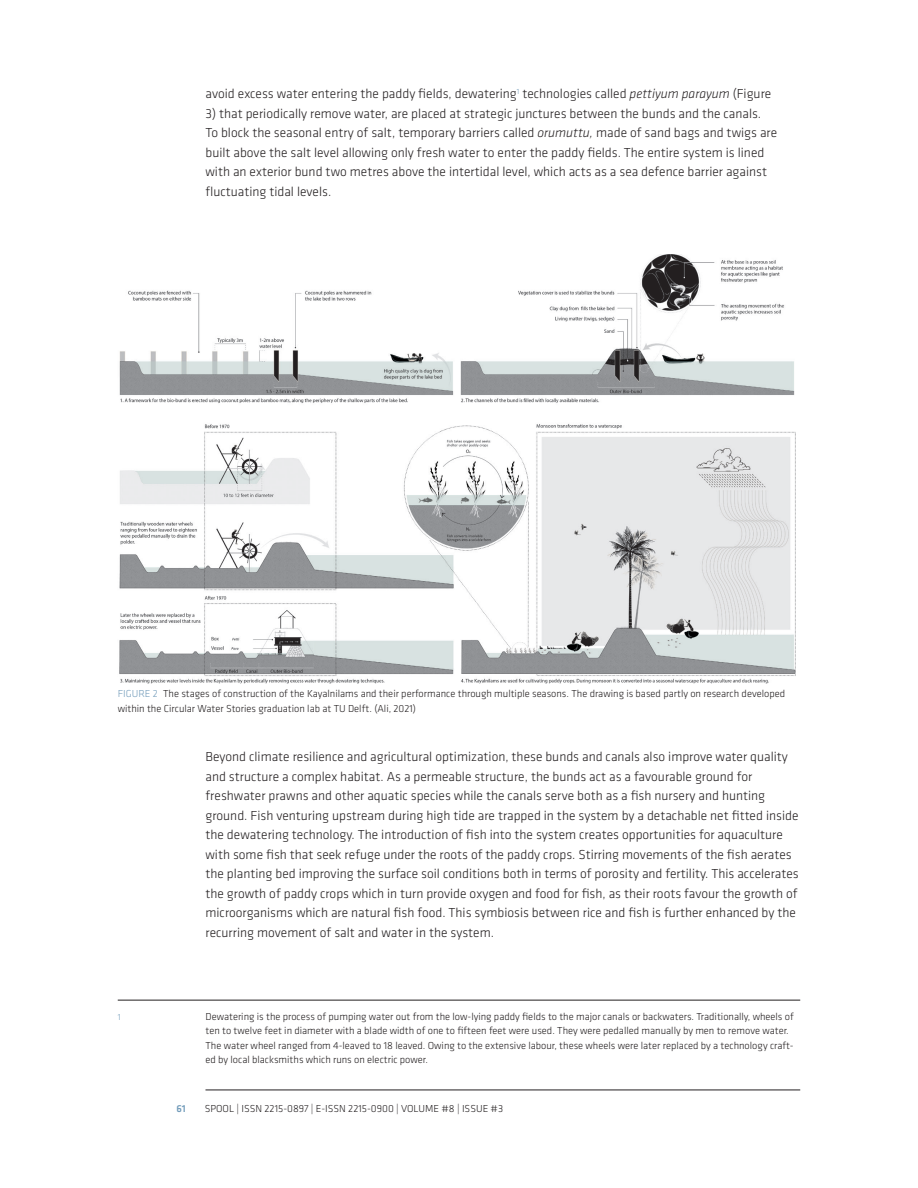
<style>
.page{position:relative;width:918px;height:1188px;background:#fff}
.page>*{position:absolute;margin:0;border:0;box-sizing:border-box;transform-origin:0 0}
.BODY_Normal{font:300 13.5px/19.5px "Klavika Basic";color:#231f20}
.FOOTNOTE_Body{font:300 10.5px/14.7px "Klavika Basic";color:#231f20}
.t1{font:300 10.5px "Klavika Basic";color:#749dbb}
.t2{font:500 10.5px "Klavika Basic";color:#749dbb}
.FOOTNOTE_Body-2{font:300 9px "Klavika Basic";color:#749dbb}
.s1{font-style:italic}
.s2{color:#749dbb}
</style>
<div class="page">
<hr style="left:206px;top:1090px;width:594px;height:1px;background:#231f20">
<img style="left:119px;top:254px;width:677px;height:429px">
<hr style="left:118px;top:1000px;width:682px;height:1px;background:#231f20">
<p class="BODY_Normal" style="left:206px;top:84px;width:567px">avoid excess water entering the paddy fields, dewatering<sup>1</sup> technologies called <span class="s1">pettiyum parayum</span> (Figure</p>
<p class="BODY_Normal" style="left:206px;top:103px;width:573px">3) that periodically remove water, are placed at strategic junctures between the bunds and the canals.<br>To block the seasonal entry of salt, temporary barriers called <span class="s1">orumuttu,</span> made of sand bags and twigs are built above the salt level allowing only fresh water to enter the paddy fields. The entire system is lined with an exterior bund two metres above the intertidal level, which acts as a sea defence barrier against fluctuating tidal levels.</p>
<p class="FOOTNOTE_Body" style="left:118px;top:686px;width:669px;text-indent:35px"><span class="s2">2</span> The stages of construction of the Kayalnilams and their performance through multiple seasons. The drawing is based partly on research developed within the Circular Water Stories graduation lab at TU Delft. (Ali, 2021)</p>
<p class="BODY_Normal" style="left:206px;top:747px;width:595px">Beyond climate resilience and agricultural optimization, these bunds and canals also improve water quality and structure a complex habitat. As a permeable structure, the bunds act as a favourable ground for freshwater prawns and other aquatic species while the canals serve both as a fish nursery and hunting ground. Fish venturing upstream during high tide are trapped in the system by a detachable net fitted inside the dewatering technology. The introduction of fish into the system creates opportunities for aquaculture with some fish that seek refuge under the roots of the paddy crops. Stirring movements of the fish aerates the planting bed improving the surface soil conditions both in terms of porosity and fertility. This accelerates the growth of paddy crops which in turn provide oxygen and food for fish, as their roots favour the growth of microorganisms which are natural fish food. This symbiosis between rice and fish is further enhanced by the recurring movement of salt and water in the system.</p>
<p class="t1" style="left:118px;top:687px;width:12px">Figure</p>
<p class="FOOTNOTE_Body-2" style="left:118px;top:1011px;width:4px">1</p>
<p class="FOOTNOTE_Body" style="left:206px;top:1009px;width:590px">Dewatering is the process of pumping water out from the low-lying paddy fields to the major canals or backwaters. Traditionally, wheels of ten to twelve feet in diameter with a blade width of one to fifteen feet were used. They were pedalled manually by men to remove water.<br>The water wheel ranged from 4-leaved to 18 leaved. Owing to the extensive labour, these wheels were later replaced by a technology craft&shy;ed by local blacksmiths which runs on electric power.</p>
<p class="t2" style="left:176px;top:1102px;width:11px">61</p>
<p class="FOOTNOTE_Body" style="left:205px;top:1101px;width:300px">SPOOL | ISSN 2215-0897 | E-ISSN 2215-0900 | VOLUME #8 | ISSUE #3</p>
</div>
